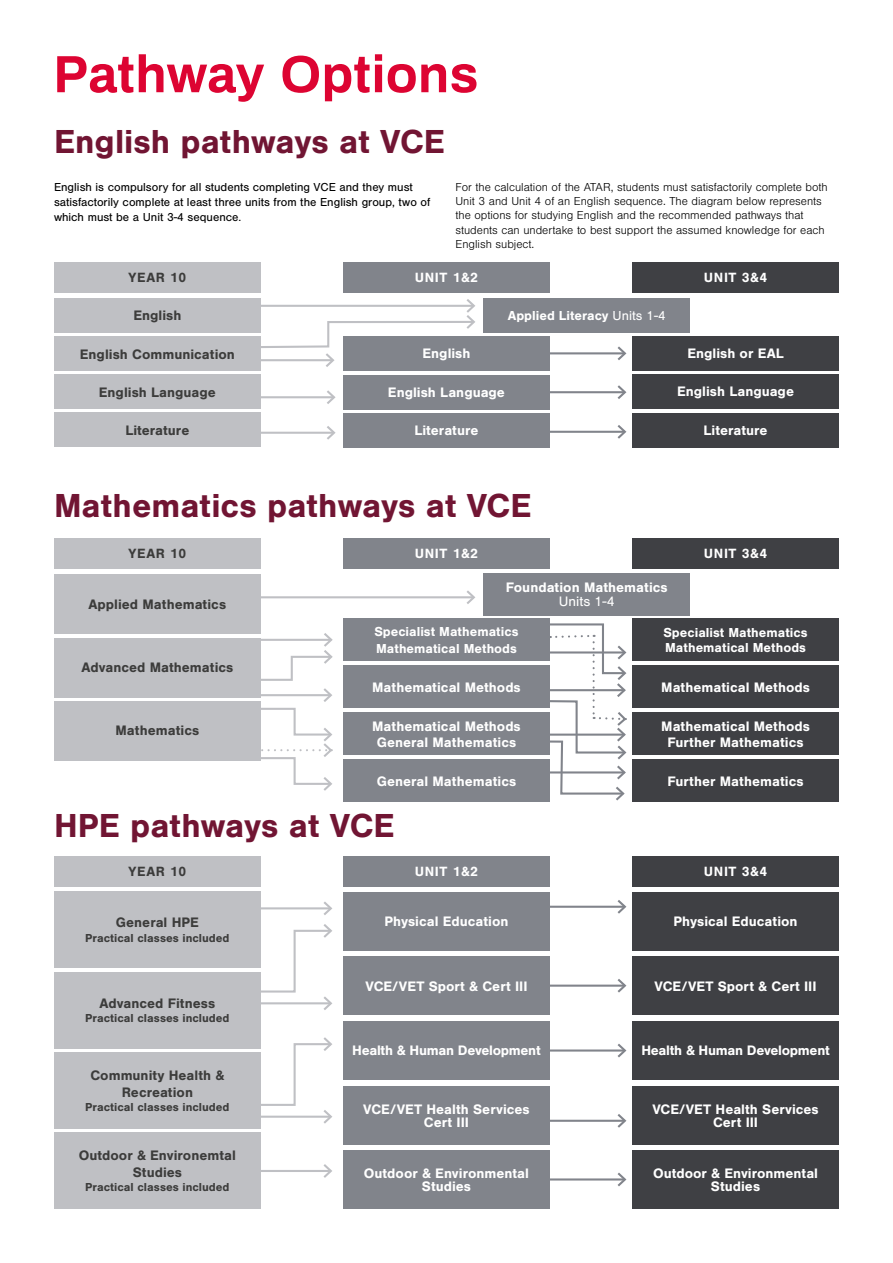
<style>
.page{position:relative;width:893px;height:1263px;background:#fff}
.page>*{position:absolute;margin:0;border:0;box-sizing:border-box;transform-origin:0 0}
.t1{font:700 52.5px "Archivo";color:#dd0432}
.t2{font:700 34.5px "Nimbus San";color:#711533}
.t3{font:700 14.25px/13.5px "Nimbus San";color:#fff;text-align:center}
.t4{font:700 14.25px/17.1px "Nimbus San";color:#3c3c3b;text-align:center}
.t5{font:700 14.25px "Nimbus San";letter-spacing:-.02em;color:#fff}
.t6{font:14.25px "Nimbus San";color:#fff}
.t7{font:700 13.95px "Nimbus San";letter-spacing:.04em;color:#fff}
.t8{font:700 13.95px "Nimbus San";letter-spacing:.04em;color:#3c3c3b}
.t9{font:700 13.5px/17.4px "Nimbus San";color:#fff}
.t10{font:300 12px/14.4px "Nimbus San";color:#000}
.t11{font:12px/15px "Nimbus San";color:#000}
.t12{font:700 12px "Nimbus San";color:#3c3c3b}
.s1{font-weight:400}
</style>
<div class="page">
<div style="left:54px;top:262px;width:207px;height:31px;background:#bfc0c4"></div>
<div style="left:54px;top:538px;width:207px;height:31px;background:#bfc0c4"></div>
<div style="left:54px;top:856px;width:207px;height:31px;background:#bfc0c4"></div>
<div style="left:54px;top:298px;width:207px;height:34px;background:#bfc0c4"></div>
<div style="left:54px;top:337px;width:207px;height:34px;background:#bfc0c4"></div>
<div style="left:54px;top:638px;width:207px;height:59px;background:#bfc0c4"></div>
<div style="left:54px;top:574px;width:207px;height:60px;background:#bfc0c4"></div>
<div style="left:54px;top:892px;width:207px;height:76px;background:#bfc0c4"></div>
<div style="left:54px;top:972px;width:207px;height:76px;background:#bfc0c4"></div>
<div style="left:54px;top:1052px;width:207px;height:77px;background:#bfc0c4"></div>
<div style="left:54px;top:1133px;width:207px;height:76px;background:#bfc0c4"></div>
<div style="left:483px;top:298px;width:207px;height:34px;background:#81848b"></div>
<div style="left:343px;top:336px;width:207px;height:35px;background:#81848b"></div>
<div style="left:343px;top:619px;width:207px;height:42px;background:#81848b"></div>
<div style="left:483px;top:573px;width:207px;height:43px;background:#81848b"></div>
<div style="left:343px;top:892px;width:207px;height:59px;background:#81848b"></div>
<div style="left:632px;top:892px;width:207px;height:59px;background:#3f4044"></div>
<div style="left:343px;top:956px;width:207px;height:59px;background:#81848b"></div>
<div style="left:632px;top:956px;width:207px;height:59px;background:#3f4044"></div>
<div style="left:343px;top:1086px;width:207px;height:59px;background:#81848b"></div>
<div style="left:632px;top:1086px;width:207px;height:59px;background:#3f4044"></div>
<div style="left:343px;top:1150px;width:207px;height:59px;background:#81848b"></div>
<div style="left:632px;top:1150px;width:207px;height:59px;background:#3f4044"></div>
<div style="left:343px;top:1021px;width:207px;height:59px;background:#81848b"></div>
<div style="left:632px;top:1021px;width:207px;height:59px;background:#3f4044"></div>
<div style="left:632px;top:619px;width:207px;height:42px;background:#3f4044"></div>
<div style="left:632px;top:336px;width:207px;height:34px;background:#3f4044"></div>
<div style="left:54px;top:375px;width:207px;height:34px;background:#bfc0c4"></div>
<div style="left:54px;top:701px;width:207px;height:59px;background:#bfc0c4"></div>
<div style="left:343px;top:375px;width:207px;height:34px;background:#81848b"></div>
<div style="left:343px;top:666px;width:207px;height:42px;background:#81848b"></div>
<div style="left:632px;top:665px;width:207px;height:43px;background:#3f4044"></div>
<div style="left:632px;top:375px;width:207px;height:34px;background:#3f4044"></div>
<div style="left:54px;top:413px;width:207px;height:34px;background:#bfc0c4"></div>
<div style="left:343px;top:413px;width:207px;height:34px;background:#81848b"></div>
<div style="left:343px;top:713px;width:207px;height:42px;background:#81848b"></div>
<div style="left:632px;top:713px;width:207px;height:42px;background:#3f4044"></div>
<div style="left:343px;top:759px;width:207px;height:43px;background:#81848b"></div>
<div style="left:632px;top:759px;width:207px;height:43px;background:#3f4044"></div>
<div style="left:632px;top:413px;width:207px;height:34px;background:#3f4044"></div>
<hr style="left:256px;top:596px;width:218px;height:2px;background:#bfc0c4">
<svg style="left:464px;top:590px;width:12px;height:14px"></svg>
<hr style="left:256px;top:1170px;width:75px;height:2px;background:#bfc0c4">
<svg style="left:323px;top:1164px;width:9px;height:14px"></svg>
<hr style="left:550px;top:352px;width:75px;height:2px;background:#81848b">
<svg style="left:615px;top:346px;width:12px;height:14px"></svg>
<hr style="left:550px;top:906px;width:75px;height:2px;background:#81848b">
<svg style="left:615px;top:900px;width:12px;height:14px"></svg>
<hr style="left:550px;top:984px;width:75px;height:3px;background:#81848b">
<svg style="left:615px;top:979px;width:12px;height:14px"></svg>
<hr style="left:550px;top:1049px;width:75px;height:2px;background:#81848b">
<svg style="left:615px;top:1044px;width:12px;height:14px"></svg>
<hr style="left:550px;top:1120px;width:75px;height:2px;background:#81848b">
<svg style="left:615px;top:1114px;width:12px;height:14px"></svg>
<hr style="left:550px;top:1178px;width:75px;height:2px;background:#81848b">
<svg style="left:615px;top:1172px;width:12px;height:15px"></svg>
<hr style="left:259px;top:432px;width:75px;height:2px;background:#bfc0c4">
<svg style="left:324px;top:426px;width:12px;height:14px"></svg>
<hr style="left:550px;top:391px;width:75px;height:2px;background:#81848b">
<svg style="left:615px;top:385px;width:12px;height:14px"></svg>
<hr style="left:259px;top:396px;width:75px;height:2px;background:#bfc0c4">
<svg style="left:324px;top:390px;width:12px;height:14px"></svg>
<hr style="left:550px;top:431px;width:75px;height:2px;background:#81848b">
<svg style="left:615px;top:425px;width:12px;height:14px"></svg>
<div style="left:343px;top:262px;width:207px;height:31px;background:#81848b"></div>
<div style="left:343px;top:538px;width:207px;height:31px;background:#81848b"></div>
<div style="left:343px;top:856px;width:207px;height:31px;background:#81848b"></div>
<div style="left:632px;top:262px;width:207px;height:31px;background:#3f4044"></div>
<div style="left:632px;top:538px;width:207px;height:31px;background:#3f4044"></div>
<div style="left:632px;top:856px;width:207px;height:31px;background:#3f4044"></div>
<svg style="left:256px;top:299px;width:219px;height:68px"></svg>
<svg style="left:253px;top:633px;width:80px;height:158px"></svg>
<svg style="left:261px;top:901px;width:71px;height:109px"></svg>
<svg style="left:259px;top:1037px;width:73px;height:87px"></svg>
<svg style="left:547px;top:623px;width:80px;height:178px"></svg>
<h1 class="t1" style="left:54px;top:38px;width:426px">Pathway Options</h1>
<h2 class="t2" style="left:54px;top:122px;width:392px">English pathways at VCE</h2>
<p class="t11" style="left:54px;top:179px;width:378px">English is compulsory for all students completing VCE and they must satisfactorily complete at least three units from the English group, two of which must be a Unit 3-4 sequence.</p>
<p class="t10" style="left:455px;top:180px;width:374px">For the calculation of the ATAR, students must satisfactorily complete both Unit 3 and Unit 4 of an English sequence. The diagram below represents the options for studying English and the recommended pathways that students can undertake to best support the assumed knowledge for each English subject.</p>
<p class="t8" style="left:129px;top:269px;width:59px">YEAR 10</p>
<p class="t7" style="left:415px;top:269px;width:65px">UNIT 1&amp;2</p>
<p class="t7" style="left:704px;top:269px;width:65px">UNIT 3&amp;4</p>
<p class="t4" style="left:133px;top:307px;width:49px">English</p>
<p class="t4" style="left:80px;top:345px;width:157px">English Communication</p>
<p class="t3" style="left:422px;top:347px;width:49px">English</p>
<p class="t9" style="left:508px;top:307px;width:159px">Applied Literacy <span class="s1">Units 1-4</span></p>
<p class="t3" style="left:687px;top:347px;width:98px">English or EAL</p>
<p class="t4" style="left:99px;top:383px;width:119px">English Language</p>
<p class="t3" style="left:388px;top:386px;width:119px">English Language</p>
<p class="t3" style="left:677px;top:385px;width:119px">English Language</p>
<p class="t4" style="left:125px;top:421px;width:66px">Literature</p>
<p class="t3" style="left:414px;top:424px;width:66px">Literature</p>
<p class="t3" style="left:704px;top:423px;width:66px">Literature</p>
<h2 class="t2" style="left:54px;top:486px;width:479px">Mathematics pathways at VCE</h2>
<p class="t8" style="left:129px;top:546px;width:59px">YEAR 10</p>
<p class="t4" style="left:89px;top:596px;width:139px">Applied Mathematics</p>
<p class="t7" style="left:415px;top:546px;width:65px">UNIT 1&amp;2</p>
<p class="t3" style="left:506px;top:581px;width:164px">Foundation Mathematics</p>
<p class="t6" style="left:559px;top:593px;width:57px">Units 1-4</p>
<p class="t7" style="left:704px;top:546px;width:65px">UNIT 3&amp;4</p>
<p class="t4" style="left:81px;top:659px;width:154px">Advanced Mathematics</p>
<p class="t4" style="left:116px;top:722px;width:85px">Mathematics</p>
<p class="t9" style="left:374px;top:623px;width:146px">Specialist Mathematics<br>Mathematical Methods</p>
<p class="t9" style="left:663px;top:626px;width:146px;line-height:14.4px">Specialist Mathematics<br>Mathematical Methods</p>
<p class="t3" style="left:372px;top:680px;width:150px">Mathematical Methods</p>
<p class="t3" style="left:661px;top:680px;width:150px">Mathematical Methods</p>
<p class="t3" style="left:372px;top:718px;width:150px;line-height:15.9px">Mathematical Methods<br>General Mathematics</p>
<p class="t3" style="left:661px;top:718px;width:150px;line-height:15.9px">Mathematical Methods<br>Further Mathematics</p>
<p class="t3" style="left:377px;top:774px;width:141px">General Mathematics</p>
<p class="t3" style="left:667px;top:774px;width:138px">Further Mathematics</p>
<h2 class="t2" style="left:54px;top:806px;width:342px">HPE pathways at VCE</h2>
<p class="t8" style="left:129px;top:863px;width:59px">YEAR 10</p>
<p class="t7" style="left:415px;top:863px;width:65px">UNIT 1&amp;2</p>
<p class="t7" style="left:704px;top:863px;width:65px">UNIT 3&amp;4</p>
<p class="t4" style="left:116px;top:914px;width:85px">General HPE</p>
<p class="t12" style="left:85px;top:931px;width:146px">Practical classes included</p>
<p class="t4" style="left:99px;top:995px;width:117px">Advanced Fitness</p>
<p class="t12" style="left:85px;top:1011px;width:146px">Practical classes included</p>
<p class="t4" style="left:90px;top:1066px;width:135px">Community Health &amp;<br>Recreation</p>
<p class="t12" style="left:85px;top:1100px;width:146px">Practical classes included</p>
<p class="t4" style="left:79px;top:1147px;width:159px">Outdoor &amp; Environemtal<br>Studies</p>
<p class="t12" style="left:85px;top:1181px;width:146px">Practical classes included</p>
<p class="t3" style="left:384px;top:915px;width:126px">Physical Education</p>
<p class="t3" style="left:674px;top:915px;width:126px">Physical Education</p>
<p class="t3" style="left:365px;top:979px;width:163px">VCE/VET Sport &amp; Cert III</p>
<p class="t3" style="left:655px;top:979px;width:163px">VCE/VET Sport &amp; Cert III</p>
<p class="t5" style="left:352px;top:1042px;width:190px">Health &amp; Human Development</p>
<p class="t5" style="left:641px;top:1042px;width:190px">Health &amp; Human Development</p>
<p class="t3" style="left:363px;top:1102px;width:168px">VCE/VET Health Services<br>Cert III</p>
<p class="t3" style="left:652px;top:1102px;width:168px">VCE/VET Health Services<br>Cert III</p>
<p class="t3" style="left:364px;top:1166px;width:167px">Outdoor &amp; Environmental<br>Studies</p>
<p class="t3" style="left:653px;top:1166px;width:167px">Outdoor &amp; Environmental<br>Studies</p>
</div>
